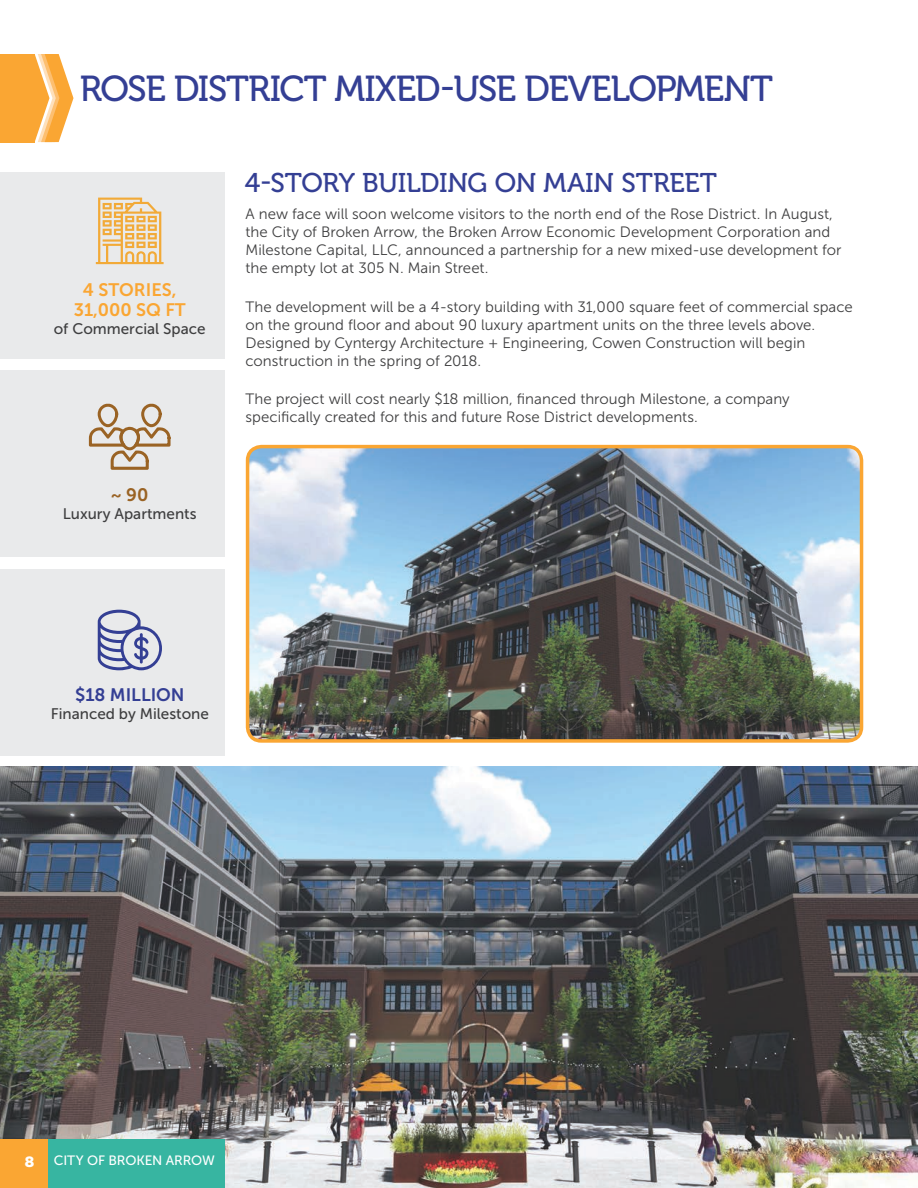
<style>
.page{position:relative;width:918px;height:1188px;background:#fff}
.page>*{position:absolute;margin:0;border:0;box-sizing:border-box;transform-origin:0 0}
.t1{font:36px "Museo 500";letter-spacing:-.035em;color:#343f94}
.t2{font:27px "Museo 500";letter-spacing:-.01em;color:#343f94}
.t3{font:18px/19.5px "Museo Sans 700";color:#faa633;text-align:center}
.t4{font:18px "Museo Sans 700";color:#343f94}
.t5{font:18px "Museo Sans 700";color:#9a6324}
.t6{font:15.3px "Museo Sans 500";color:#3e3e3f}
.t7{font:15px/18px "Museo Sans 300";letter-spacing:.005em;color:#3e3e3f}
.t8{font:900 15px "Gotham";color:#fff}
.t9{font:13.5px "Museo Sans 500";letter-spacing:-.005em;color:#fff}
</style>
<div class="page">
<img style="left:0;top:767px;width:918px;height:421px">
<div style="left:0;top:1140px;width:49px;height:48px;background:#faa633"></div>
<div style="left:49px;top:1140px;width:176px;height:48px;background:#37b5a1"></div>
<img style="left:248px;top:447px;width:614px;height:292px">
<div style="left:246px;top:445px;width:617px;height:298px;border:3px solid #faa633;border-radius:14px"></div>
<div style="left:0;top:172px;width:225px;height:187px;background:#e9eaeb"></div>
<div style="left:0;top:371px;width:225px;height:186px;background:#e9eaeb"></div>
<div style="left:0;top:569px;width:225px;height:187px;background:#e9eaeb"></div>
<svg style="left:96px;top:198px;width:68px;height:66px"></svg>
<svg style="left:89px;top:403px;width:82px;height:67px"></svg>
<svg style="left:98px;top:610px;width:64px;height:60px"></svg>
<svg style="left:34px;top:54px;width:39px;height:88px"></svg>
<div style="left:0;top:54px;width:34px;height:88px;background:#faa633"></div>
<h1 class="t1" style="left:80px;top:69px;width:695px">ROSE DISTRICT MIXED-USE DEVELOPMENT</h1>
<p class="t3" style="left:74px;top:280px;width:114px">4 STORIES,<br>31,000 SQ FT</p>
<p class="t6" style="left:54px;top:320px;width:153px">of Commercial Space</p>
<p class="t5" style="left:111px;top:484px;width:39px">~ 90</p>
<p class="t6" style="left:63px;top:505px;width:135px">Luxury Apartments</p>
<h2 class="t2" style="left:245px;top:168px;width:473px">4-STORY BUILDING ON MAIN STREET</h2>
<p class="t7" style="left:246px;top:205px;width:597px">A new face will soon welcome visitors to the north end of the Rose District. In August, the City of Broken Arrow, the Broken Arrow Economic Development Corporation and Milestone Capital, LLC, announced a partnership for a new mixed-use development for the empty lot at 305 N. Main Street.</p>
<p class="t7" style="left:246px;top:298px;width:609px">The development will be a 4-story building with 31,000 square feet of commercial space on the ground floor and about 90 luxury apartment units on the three levels above.<br>Designed by Cyntergy Architecture + Engineering, Cowen Construction will begin construction in the spring of 2018.</p>
<p class="t7" style="left:246px;top:390px;width:546px">The project will cost nearly $18 million, financed through Milestone, a company specifically created for this and future Rose District developments.</p>
<p class="t4" style="left:75px;top:685px;width:111px">$18 MILLION</p>
<p class="t6" style="left:51px;top:706px;width:160px">Financed by Milestone</p>
<p class="t8" style="left:25px;top:1151px;width:11px">8</p>
<p class="t9" style="left:54px;top:1153px;width:163px">CITY OF BROKEN ARROW</p>
</div>
